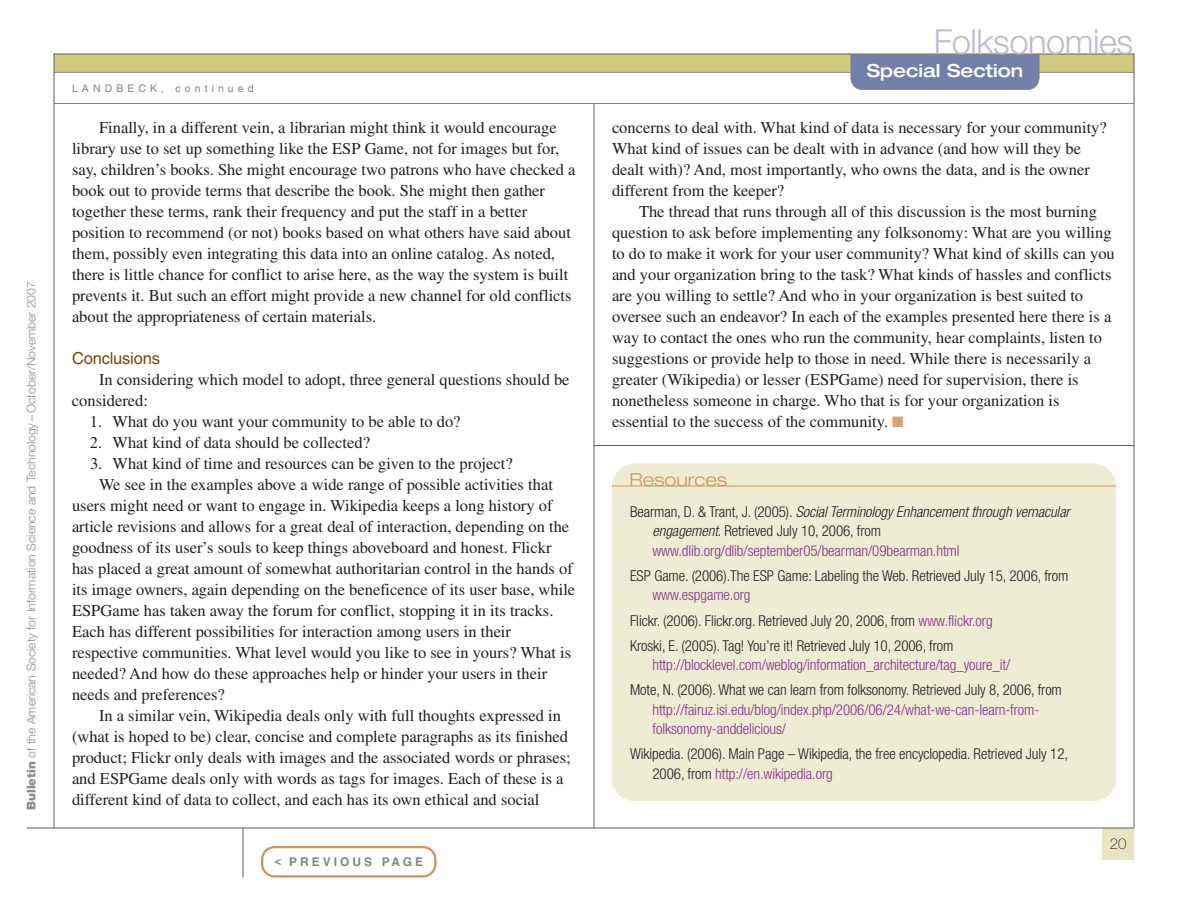
<style>
.page{position:relative;width:1188px;height:918px;background:#fff}
.page>*{position:absolute;margin:0;border:0;box-sizing:border-box;transform-origin:0 0}
.t1{font:300 34.5px "Helvetica Neue";letter-spacing:-.015em;color:#b8bbd3}
.t2{font:500 expanded 18px "Helvetica Neue";color:#fff}
.t3{font:300 expanded 18px "Helvetica Neue";color:#d0945b}
.t4{font:16.5px/21px "Times";color:#231f20}
.t5{font:16.5px "Helvetica";letter-spacing:-.01em;color:#7c4800}
.t6{font:300 condensed 15px/25.2px "Helvetica Neue";letter-spacing:-.005em;color:#231f20}
.t7{font:300 condensed 15px/19.5px "Helvetica Neue";letter-spacing:-.005em;color:#892e8f}
.t8{font:italic 300 condensed 15px/19.5px "Helvetica Neue";letter-spacing:-.005em;color:#231f20}
.t9{font:100 15px "Helvetica Neue";color:#231f20}
.t10{font:300 12px "Helvetica Neue";letter-spacing:-.005em;color:#8a8e87}
.t11{font:700 12px "Helvetica";letter-spacing:.25em;color:#818685}
.t12{font:10.5px "Helvetica";letter-spacing:.39em;color:#818685}
.s1{font-weight:900}
.s2{color:#d8a576}
.s3{font-style:normal}
.s4{font-style:normal;color:#892e8f}
.s5{color:#892e8f}
</style>
<div class="page">
<div style="left:54px;top:54px;width:1080px;height:18px;background:#d0cb80"></div>
<hr style="left:54px;top:72px;width:1080px;height:1px;background:#818685">
<hr style="left:54px;top:54px;width:1080px;height:1px;background:#5e6159">
<div style="left:1102px;top:828px;width:32px;height:32px;background:#e9e5c3"></div>
<hr style="left:243px;top:828px;width:1px;height:50px;background:#5e6159">
<hr style="left:27px;top:828px;width:1107px;height:1px;background:#5e6159">
<hr style="left:54px;top:54px;width:1px;height:774px;background:#5e6159">
<hr style="left:1134px;top:54px;width:1px;height:774px;background:#5e6159">
<svg style="left:850px;top:54px;width:190px;height:36px;background:#7581a9"></svg>
<hr style="left:594px;top:104px;width:1px;height:724px;background:#5e6159">
<hr style="left:54px;top:103px;width:1080px;height:1px;background:#818685">
<svg style="left:261px;top:846px;width:175px;height:32px"></svg>
<div style="left:612px;top:464px;width:504px;height:337px;background:#eeecd3;border-radius:22px"></div>
<hr style="left:612px;top:486px;width:504px;height:1px;background:#d0945b">
<hr style="left:594px;top:445px;width:540px;height:1px;background:#5e6159">
<p class="t10" style="left:27px;top:810px;width:530px;rotate:-90deg"><span class="s1">Bulletin</span> of the American Society for Information Science and Technology – October/November 2007</p>
<p class="t12" style="left:72px;top:85px;width:183px">LANDBECK, continued</p>
<p class="t4" style="left:72px;top:119px;width:505px;text-indent:27px">Finally, in a different vein, a librarian might think it would encourage library use to set up something like the ESP Game, not for images but for, say, children’s books. She might encourage two patrons who have checked a book out to provide terms that describe the book. She might then gather together these terms, rank their frequency and put the staff in a better position to recommend (or not) books based on what others have said about them, possibly even integrating this data into an online catalog. As noted, there is little chance for conflict to arise here, as the way the system is built prevents it. But such an effort might provide a new channel for old conflicts about the appropriateness of certain materials.</p>
<p class="t5" style="left:72px;top:352px;width:90px">Conclusions</p>
<p class="t4" style="left:72px;top:371px;width:499px;text-indent:27px">In considering which model to adopt, three general questions should be considered:</p>
<p class="t4" style="left:90px;top:413px;width:372px">1. What do you want your community to be able to do?</p>
<p class="t4" style="left:90px;top:434px;width:282px">2. What kind of data should be collected?</p>
<p class="t4" style="left:90px;top:455px;width:424px">3. What kind of time and resources can be given to the project?</p>
<p class="t4" style="left:99px;top:476px;width:455px">We see in the examples above a wide range of possible activities that</p>
<p class="t4" style="left:72px;top:497px;width:482px">users might need or want to engage in. Wikipedia keeps a long history of</p>
<p class="t4" style="left:72px;top:518px;width:499px">article revisions and allows for a great deal of interaction, depending on the</p>
<p class="t4" style="left:72px;top:539px;width:481px">goodness of its user’s souls to keep things aboveboard and honest. Flickr</p>
<p class="t4" style="left:72px;top:560px;width:502px">has placed a great amount of somewhat authoritarian control in the hands of</p>
<p class="t4" style="left:72px;top:581px;width:505px">its image owners, again depending on the beneficence of its user base, while</p>
<p class="t4" style="left:72px;top:602px;width:483px">ESPGame has taken away the forum for conflict, stopping it in its tracks.</p>
<p class="t4" style="left:72px;top:623px;width:441px">Each has different possibilities for interaction among users in their</p>
<p class="t4" style="left:72px;top:644px;width:501px">respective communities. What level would you like to see in yours? What is</p>
<p class="t4" style="left:72px;top:665px;width:477px">needed? And how do these approaches help or hinder your users in their</p>
<p class="t4" style="left:72px;top:686px;width:154px">needs and preferences?</p>
<p class="t4" style="left:99px;top:707px;width:464px">In a similar vein, Wikipedia deals only with full thoughts expressed in</p>
<p class="t4" style="left:72px;top:728px;width:498px">(what is hoped to be) clear, concise and complete paragraphs as its finished</p>
<p class="t4" style="left:72px;top:749px;width:500px">product; Flickr only deals with images and the associated words or phrases;</p>
<p class="t4" style="left:72px;top:770px;width:493px">and ESPGame deals only with words as tags for images. Each of these is a</p>
<p class="t4" style="left:72px;top:791px;width:469px">different kind of data to collect, and each has its own ethical and social</p>
<p class="t11" style="left:274px;top:857px;width:150px">&lt; PREVIOUS PAGE</p>
<h1 class="t1" style="left:934px;top:29px;width:201px">Folksonomies</h1>
<p class="t2" style="left:867px;top:65px;width:158px">Special Section</p>
<p class="t4" style="left:612px;top:119px;width:496px">concerns to deal with. What kind of data is necessary for your community?<br>What kind of issues can be dealt with in advance (and how will they be dealt with)? And, most importantly, who owns the data, and is the owner different from the keeper?</p>
<p class="t4" style="left:612px;top:203px;width:504px;text-indent:27px">The thread that runs through all of this discussion is the most burning question to ask before implementing any folksonomy: What are you willing to do to make it work for your user community? What kind of skills can you and your organization bring to the task? What kinds of hassles and conflicts are you willing to settle? And who in your organization is best suited to oversee such an endeavor? In each of the examples presented here there is a way to contact the ones who run the community, hear complaints, listen to suggestions or provide help to those in need. While there is necessarily a greater (Wikipedia) or lesser (ESPGame) need for supervision, there is nonetheless someone in charge. Who that is for your organization is essential to the success of the community. <span class="s2">■</span></p>
<p class="t3" style="left:629px;top:473px;width:99px">Resources</p>
<p class="t8" style="left:652px;top:503px;width:419px;text-indent:-22px"><span class="s3">Bearman, D. &amp; Trant, J. (2005).</span> Social Terminology Enhancement through vernacular engagement<span class="s3">. Retrieved July 10, 2006, from </span><span class="s4">www.dlib.org/dlib/september05/bearman/09bearman.html</span></p>
<p class="t6" style="left:630px;top:564px;width:440px">ESP Game. (2006).The ESP Game: Labeling the Web. Retrieved July 15, 2006, from</p>
<p class="t6" style="left:630px;top:584px;width:364px;text-indent:22px"><span class="s5">www.espgame.org<br></span>Flickr. (2006). Flickr.org. Retrieved July 20, 2006, from <span class="s5">www.flickr.org<br></span>Kroski, E. (2005). Tag! You’re it! Retrieved July 10, 2006, from</p>
<p class="t7" style="left:652px;top:656px;width:359px">http://blocklevel.com/weblog/information_architecture/tag_youre_it/</p>
<p class="t6" style="left:630px;top:679px;width:433px">Mote, N. (2006). What we can learn from folksonomy. Retrieved July 8, 2006, from</p>
<p class="t7" style="left:652px;top:701px;width:388px">http://fairuz.isi.edu/blog/index.php/2006/06/24/what-we-can-learn-from&shy;folksonomy-anddelicious/</p>
<p class="t6" style="left:652px;top:746px;width:417px;line-height:19.5px;text-indent:-22px">Wikipedia. (2006). Main Page – Wikipedia, the free encyclopedia. Retrieved July 12,<br>2006, from <span class="s5">http://en.wikipedia.org</span></p>
<p class="t9" style="left:1110px;top:838px;width:18px">20</p>
</div>
